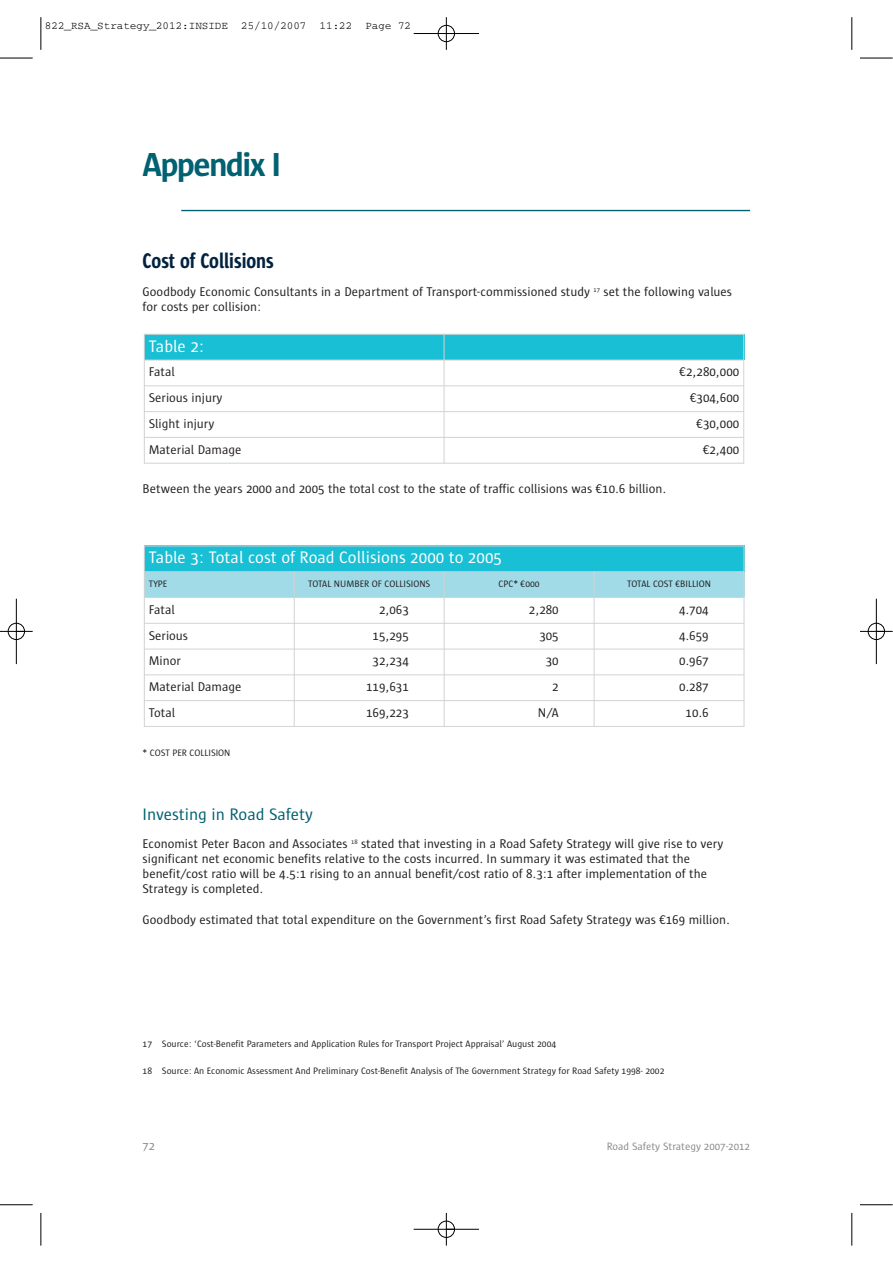
<style>
.page{position:relative;width:893px;height:1263px;background:#fff}
.page>*{position:absolute;margin:0;border:0;box-sizing:border-box;transform-origin:0 0}
.t1{font:700 34.05px "Sun";letter-spacing:-.05em;color:#006171}
.t2{font:700 21.75px "Sun Cd";color:#002240}
.t3{font:17.1px "Sun";color:#fff}
.t4{font:17.1px "Sun";color:#006171}
.t5{font:12.9px/15px "Sun";color:#231f20}
.t6{font:12.3px "Sun";color:#888a8c}
.t7{font:10.95px "Courier";color:#000}
.t8{font:10.95px "Sun";color:#888a8c}
.t9{font:9.6px "Sun";color:#231f20}
</style>
<div class="page">
<hr style="left:181px;top:210px;width:569px;height:1px;background:#006171">
<div style="left:144px;top:546px;width:600px;height:26px;background:#19bfd5"></div>
<div style="left:144px;top:572px;width:150px;height:26px;background:#a1dbe8"></div>
<div style="left:294px;top:572px;width:150px;height:26px;background:#a1dbe8"></div>
<div style="left:444px;top:572px;width:150px;height:26px;background:#a1dbe8"></div>
<div style="left:594px;top:572px;width:150px;height:26px;background:#a1dbe8"></div>
<hr style="left:144px;top:546px;width:1px;height:181px;background:#d1d3d4">
<hr style="left:294px;top:571px;width:1px;height:156px;background:#d1d3d4">
<hr style="left:444px;top:571px;width:1px;height:156px;background:#d1d3d4">
<hr style="left:594px;top:571px;width:1px;height:156px;background:#d1d3d4">
<hr style="left:744px;top:546px;width:1px;height:181px;background:#d1d3d4">
<hr style="left:144px;top:546px;width:600px;height:1px;background:#d1d3d4">
<hr style="left:144px;top:571px;width:600px;height:1px;background:#d1d3d4">
<hr style="left:144px;top:597px;width:600px;height:1px;background:#d1d3d4">
<hr style="left:144px;top:623px;width:600px;height:1px;background:#d1d3d4">
<hr style="left:144px;top:649px;width:600px;height:1px;background:#d1d3d4">
<hr style="left:144px;top:675px;width:600px;height:1px;background:#d1d3d4">
<hr style="left:144px;top:700px;width:600px;height:1px;background:#d1d3d4">
<hr style="left:144px;top:726px;width:600px;height:1px;background:#d1d3d4">
<div style="left:144px;top:334px;width:300px;height:26px;background:#19bfd5"></div>
<div style="left:444px;top:334px;width:300px;height:26px;background:#19bfd5"></div>
<hr style="left:144px;top:334px;width:1px;height:130px;background:#d1d3d4">
<hr style="left:444px;top:334px;width:1px;height:130px;background:#d1d3d4">
<hr style="left:743px;top:334px;width:1px;height:130px;background:#d1d3d4">
<hr style="left:144px;top:334px;width:600px;height:1px;background:#d1d3d4">
<hr style="left:144px;top:360px;width:600px;height:1px;background:#d1d3d4">
<hr style="left:144px;top:386px;width:600px;height:1px;background:#d1d3d4">
<hr style="left:144px;top:411px;width:600px;height:1px;background:#d1d3d4">
<hr style="left:144px;top:437px;width:600px;height:1px;background:#d1d3d4">
<hr style="left:144px;top:463px;width:600px;height:1px;background:#d1d3d4">
<hr style="left:41px;top:17px;width:1px;height:33px;background:#000">
<hr style="left:0;top:58px;width:33px;height:1px;background:#000">
<hr style="left:851px;top:17px;width:1px;height:33px;background:#000">
<hr style="left:860px;top:58px;width:33px;height:1px;background:#000">
<hr style="left:41px;top:1213px;width:1px;height:33px;background:#000">
<hr style="left:0;top:1204px;width:33px;height:1px;background:#000">
<hr style="left:851px;top:1213px;width:1px;height:33px;background:#000">
<hr style="left:860px;top:1204px;width:33px;height:1px;background:#000">
<hr style="left:414px;top:33px;width:65px;height:1px;background:#000">
<hr style="left:414px;top:1229px;width:65px;height:1px;background:#000">
<hr style="left:16px;top:599px;width:1px;height:65px;background:#000">
<hr style="left:876px;top:599px;width:1px;height:65px;background:#000">
<hr style="left:446px;top:17px;width:1px;height:33px;background:#000">
<hr style="left:446px;top:1213px;width:1px;height:33px;background:#000">
<hr style="left:0;top:631px;width:33px;height:1px;background:#000">
<hr style="left:860px;top:631px;width:33px;height:1px;background:#000">
<div style="left:438px;top:25px;width:17px;height:17px;border:1px solid #000;border-radius:50%"></div>
<div style="left:438px;top:1221px;width:17px;height:17px;border:1px solid #000;border-radius:50%"></div>
<div style="left:8px;top:623px;width:17px;height:17px;border:1px solid #000;border-radius:50%"></div>
<div style="left:868px;top:623px;width:17px;height:17px;border:1px solid #000;border-radius:50%"></div>
<p class="t7" style="left:45px;top:23px;width:368px">822_RSA_Strategy_2012:INSIDE 25/10/2007 11:22 Page 72</p>
<h1 class="t1" style="left:143px;top:151px;width:140px">Appendix I</h1>
<h2 class="t2" style="left:143px;top:252px;width:133px">Cost of Collisions</h2>
<p class="t5" style="left:143px;top:285px;width:591px">Goodbody Economic Consultants in a Department of Transport-commissioned study <sup>17</sup> set the following values for costs per collision:</p>
<h3 class="t3" style="left:149px;top:339px;width:57px">Table 2:</h3>
<p class="t5" style="left:149px;top:365px;width:28px">Fatal</p>
<p class="t5" style="left:680px;top:365px;width:61px">€2,280,000</p>
<p class="t5" style="left:149px;top:391px;width:75px">Serious injury</p>
<p class="t5" style="left:690px;top:391px;width:51px">€304,600</p>
<p class="t5" style="left:149px;top:417px;width:67px">Slight injury</p>
<p class="t5" style="left:696px;top:417px;width:44px">€30,000</p>
<p class="t5" style="left:149px;top:443px;width:94px">Material Damage</p>
<p class="t5" style="left:703px;top:443px;width:38px">€2,400</p>
<p class="t5" style="left:143px;top:482px;width:525px">Between the years 2000 and 2005 the total cost to the state of traffic collisions was €10.6 billion.</p>
<h3 class="t3" style="left:149px;top:551px;width:355px">Table 3: Total cost of Road Collisions 2000 to 2005</h3>
<p class="t9" style="left:149px;top:580px;width:20px">TYPE</p>
<p class="t9" style="left:308px;top:580px;width:124px">TOTAL NUMBER OF COLLISIONS</p>
<p class="t9" style="left:498px;top:580px;width:43px">CPC* €000</p>
<p class="t9" style="left:627px;top:580px;width:85px">TOTAL COST €BILLION</p>
<p class="t5" style="left:149px;top:603px;width:28px">Fatal</p>
<p class="t5" style="left:379px;top:603px;width:31px">2,063</p>
<p class="t5" style="left:529px;top:603px;width:31px">2,280</p>
<p class="t5" style="left:679px;top:603px;width:31px">4.704</p>
<p class="t5" style="left:149px;top:629px;width:41px">Serious</p>
<p class="t5" style="left:372px;top:629px;width:38px">15,295</p>
<p class="t5" style="left:539px;top:629px;width:21px">305</p>
<p class="t5" style="left:679px;top:629px;width:31px">4.659</p>
<p class="t5" style="left:149px;top:654px;width:34px">Minor</p>
<p class="t5" style="left:372px;top:654px;width:38px">32,234</p>
<p class="t5" style="left:546px;top:654px;width:14px">30</p>
<p class="t5" style="left:679px;top:654px;width:31px">0.967</p>
<p class="t5" style="left:149px;top:680px;width:94px">Material Damage</p>
<p class="t5" style="left:366px;top:680px;width:44px">119,631</p>
<p class="t5" style="left:552px;top:680px;width:8px">2</p>
<p class="t5" style="left:679px;top:680px;width:31px">0.287</p>
<p class="t5" style="left:149px;top:706px;width:28px">Total</p>
<p class="t5" style="left:366px;top:706px;width:44px">169,223</p>
<p class="t5" style="left:538px;top:706px;width:22px">N/A</p>
<p class="t5" style="left:685px;top:706px;width:25px">10.6</p>
<p class="t9" style="left:143px;top:749px;width:89px">* COST PER COLLISION</p>
<h3 class="t4" style="left:143px;top:807px;width:172px">Investing in Road Safety</h3>
<p class="t5" style="left:143px;top:837px;width:582px">Economist Peter Bacon and Associates <sup>18</sup> stated that investing in a Road Safety Strategy will give rise to very significant net economic benefits relative to the costs incurred. In summary it was estimated that the benefit/cost ratio will be 4.5:1 rising to an annual benefit/cost ratio of 8.3:1 after implementation of the Strategy is completed.</p>
<p class="t5" style="left:143px;top:913px;width:589px">Goodbody estimated that total expenditure on the Government’s first Road Safety Strategy was €169 million.</p>
<p class="t9" style="left:143px;top:1040px;width:415px">17 Source: ‘Cost-Benefit Parameters and Application Rules for Transport Project Appraisal’ August 2004</p>
<p class="t9" style="left:143px;top:1067px;width:523px">18 Source: An Economic Assessment And Preliminary Cost-Benefit Analysis of The Government Strategy for Road Safety 1998- 2002</p>
<p class="t6" style="left:143px;top:1141px;width:14px">72</p>
<p class="t8" style="left:607px;top:1142px;width:145px">Road Safety Strategy 2007-2012</p>
</div>
